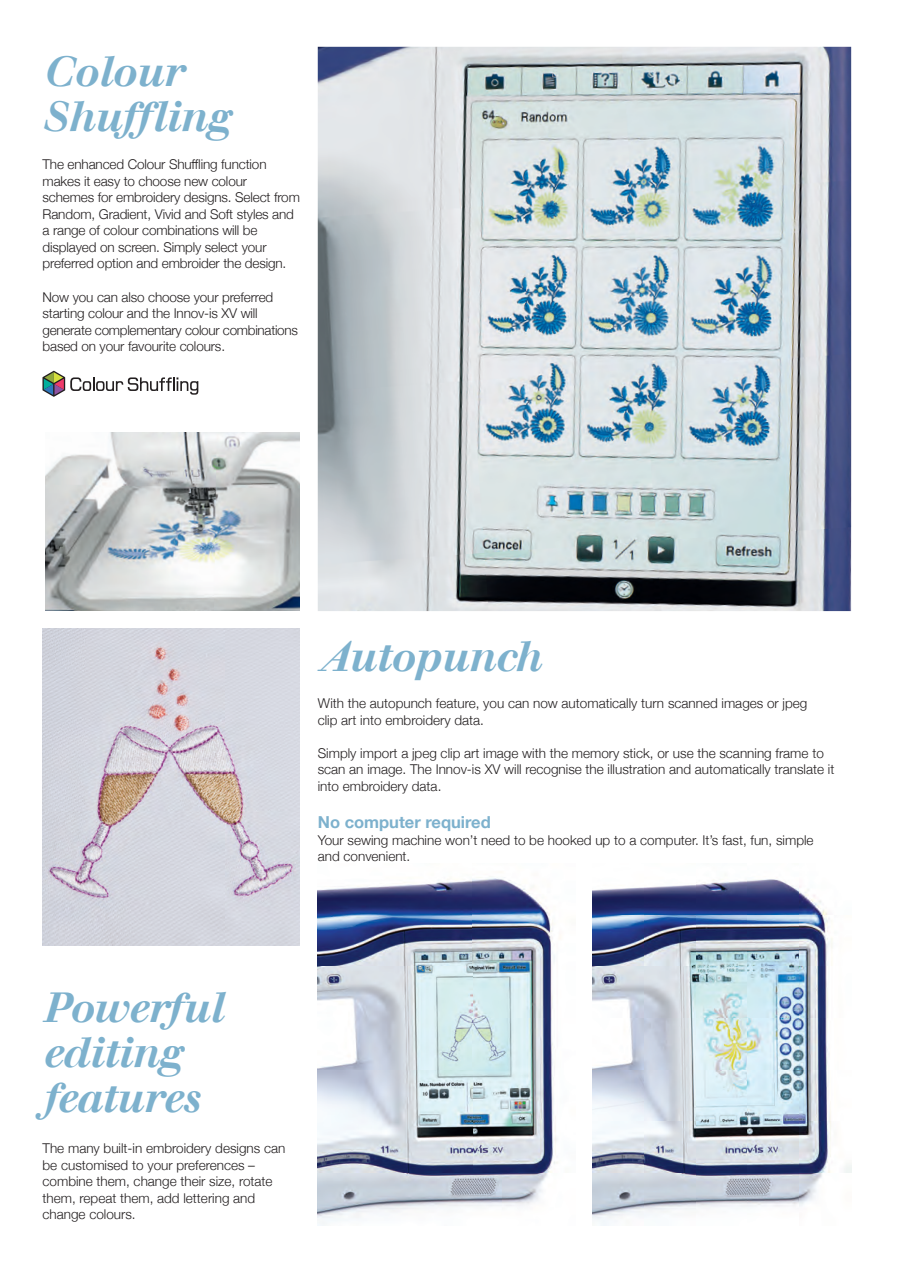
<style>
.page{position:relative;width:898px;height:1272px;background:#fff}
.page>*{position:absolute;margin:0;border:0;box-sizing:border-box;transform-origin:0 0}
.t1{font:italic 500 42px/45px "Walbaum";letter-spacing:-.025em;color:#7db1cd}
.t2{font:700 16.5px "Helvetica Neue";color:#7db1cd}
.t3{font:300 13.5px/16.5px "Helvetica Neue";color:#231f20}
</style>
<div class="page">
<img style="left:317px;top:47px;width:533px;height:564px">
<img style="left:317px;top:878px;width:244px;height:347px">
<img style="left:592px;top:879px;width:258px;height:346px">
<img style="left:46px;top:433px;width:253px;height:177px">
<img style="left:43px;top:628px;width:256px;height:317px">
<svg style="left:42px;top:371px;width:156px;height:26px"></svg>
<h1 class="t1" style="left:43px;top:49px;width:188px">Colour<br>Shuffling</h1>
<p class="t3" style="left:43px;top:156px;width:259px">The enhanced Colour Shuffl ing function makes it easy to choose new colour schemes for embroidery designs. Select from Random, Gradient, Vivid and Soft styles and a range of colour combinations will be displayed on screen. Simply select your preferred option and embroider the design.</p>
<p class="t3" style="left:43px;top:288px;width:257px">Now you can also choose your preferred starting colour and the Innov-is XV will generate complementary colour combinations based on your favourite colours.</p>
<h1 class="t1" style="left:317px;top:634px;width:225px">Autopunch</h1>
<p class="t3" style="left:317px;top:694px;width:491px">With the autopunch feature, you can now automatically turn scanned images or jpeg clip art into embroidery data.</p>
<p class="t3" style="left:317px;top:743px;width:518px">Simply import a jpeg clip art image with the memory stick, or use the scanning frame to scan an image. The Innov-is XV will recognise the illustration and automatically translate it into embroidery data.</p>
<p class="t2" style="left:317px;top:809px;width:174px">No computer required</p>
<p class="t3" style="left:317px;top:830px;width:497px">Your sewing machine won’t need to be hooked up to a computer. It’s fast, fun, simple and convenient.</p>
<h1 class="t1" style="left:43px;top:984px;width:182px">Powerful editing features</h1>
<p class="t3" style="left:43px;top:1139px;width:244px">The many built-in embroidery designs can be customised to your preferences – combine them, change their size, rotate them, repeat them, add lettering and change colours.</p>
</div>
